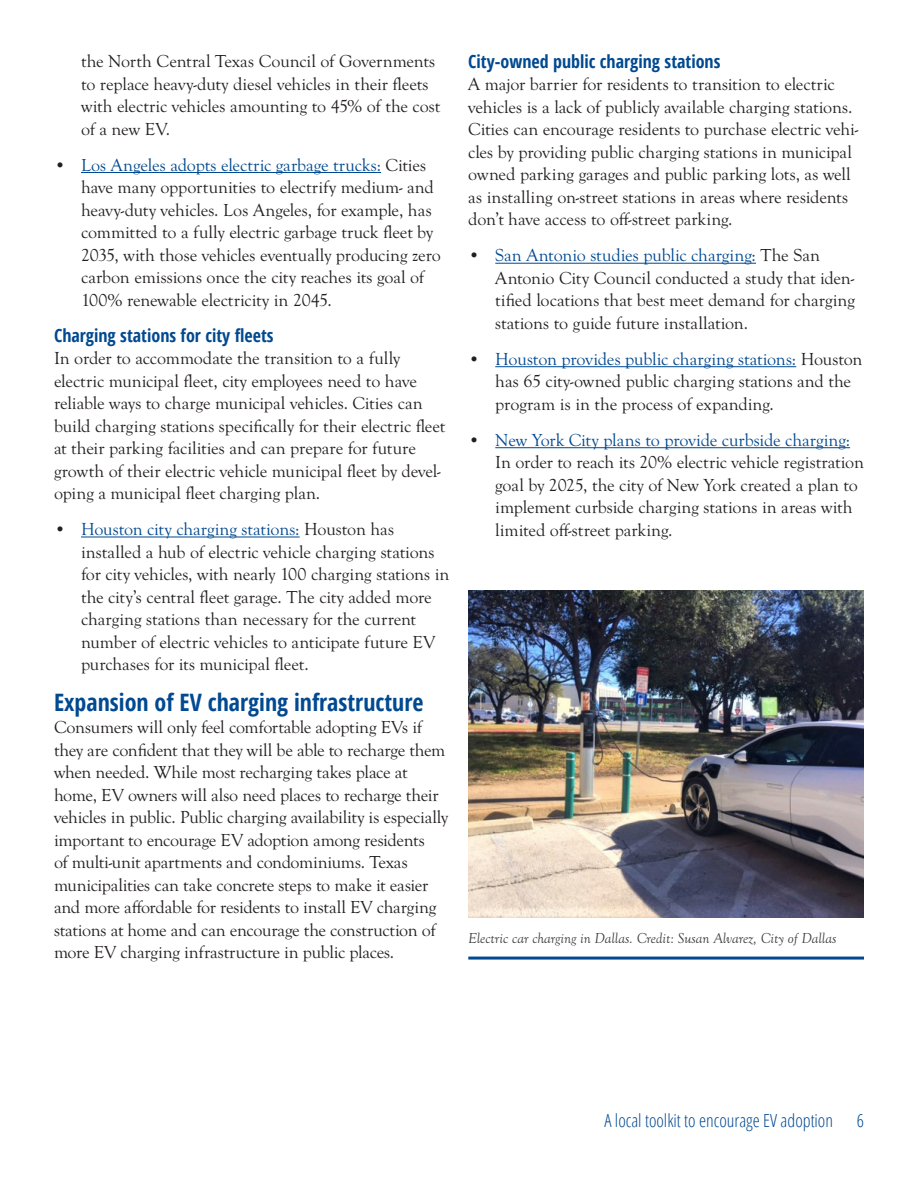
<style>
.page{position:relative;width:918px;height:1188px;background:#fff}
.page>*{position:absolute;margin:0;border:0;box-sizing:border-box;transform-origin:0 0}
.Subhead{font:700 condensed 24px "Open Sans";color:#014990}
.Body_text{font:18px/22.5px "Goudy Old Sty";letter-spacing:-.005em;color:#231f20}
.Third_Level_Subhead{font:700 condensed 18px "Open Sans";color:#014990}
.t1{font:300 condensed 18px "Open Sans";color:#014990}
.Caption_text{font:italic 15px "Goudy Old Sty";color:#3e3e3f}
.s1{color:#014990}
</style>
<div class="page">
<hr style="left:81px;top:172px;width:300px;height:1px;background:#014990">
<hr style="left:81px;top:537px;width:219px;height:1px;background:#014990">
<hr style="left:495px;top:263px;width:261px;height:1px;background:#014990">
<hr style="left:495px;top:366px;width:301px;height:1px;background:#014990">
<hr style="left:495px;top:447px;width:355px;height:1px;background:#014990">
<hr style="left:468px;top:957px;width:396px;height:3px;background:#014990">
<img style="left:468px;top:591px;width:396px;height:326px">
<p class="Body_text" style="left:81px;top:50px;width:361px">the North Central Texas Council of Governments to replace heavy-duty diesel vehicles in their fleets with electric vehicles amounting to 45% of the cost of a new EV.</p>
<p class="Body_text" style="left:81px;top:154px;width:361px;text-indent:-27px">• <span class="s1">Los Angeles adopts electric garbage trucks:</span> Cities have many opportunities to electrify medium- and heavy-duty vehicles. Los Angeles, for example, has committed to a fully electric garbage truck fleet by 2035, with those vehicles eventually producing zero carbon emissions once the city reaches its goal of 100% renewable electricity in 2045.</p>
<p class="Third_Level_Subhead" style="left:54px;top:322px;width:221px">Charging stations for city fleets</p>
<p class="Body_text" style="left:54px;top:347px;width:393px">In order to accommodate the transition to a fully electric municipal fleet, city employees need to have reliable ways to charge municipal vehicles. Cities can build charging stations specifically for their electric fleet at their parking facilities and can prepare for future growth of their electric vehicle municipal fleet by devel&shy;oping a municipal fleet charging plan.</p>
<p class="Body_text" style="left:81px;top:518px;width:370px;text-indent:-27px">• <span class="s1">Houston city charging stations:</span> Houston has installed a hub of electric vehicle charging stations for city vehicles, with nearly 100 charging stations in the city’s central fleet garage. The city added more charging stations than necessary for the current number of electric vehicles to anticipate future EV purchases for its municipal fleet.</p>
<p class="Subhead" style="left:54px;top:685px;width:371px">Expansion of EV charging infrastructure</p>
<p class="Body_text" style="left:54px;top:716px;width:396px">Consumers will only feel comfortable adopting EVs if they are confident that they will be able to recharge them when needed. While most recharging takes place at home, EV owners will also need places to recharge their vehicles in public. Public charging availability is especially important to encourage EV adoption among residents<br>of multi-unit apartments and condominiums. Texas municipalities can take concrete steps to make it easier and more affordable for residents to install EV charging stations at home and can encourage the construction of more EV charging infrastructure in public places.</p>
<p class="Third_Level_Subhead" style="left:468px;top:49px;width:254px">City-owned public charging stations</p>
<p class="Body_text" style="left:468px;top:74px;width:391px">A major barrier for residents to transition to electric vehicles is a lack of publicly available charging stations.<br>Cities can encourage residents to purchase electric vehi&shy;cles by providing public charging stations in municipal owned parking garages and public parking lots, as well as installing on-street stations in areas where residents don’t have access to off-street parking.</p>
<p class="Body_text" style="left:495px;top:245px;width:361px;text-indent:-27px">• <span class="s1">San Antonio studies public charging:</span> The San Antonio City Council conducted a study that iden&shy;tified locations that best meet demand for charging stations to guide future installation.</p>
<p class="Body_text" style="left:495px;top:348px;width:369px;text-indent:-27px">• <span class="s1">Houston provides public charging stations:</span> Houston has 65 city-owned public charging stations and the program is in the process of expanding.</p>
<p class="Body_text" style="left:495px;top:429px;width:370px;text-indent:-27px">• <span class="s1">New York City plans to provide curbside charging:<br></span>In order to reach its 20% electric vehicle registration goal by 2025, the city of New York created a plan to implement curbside charging stations in areas with limited off-street parking.</p>
<p class="Caption_text" style="left:468px;top:930px;width:370px">Electric car charging in Dallas. Credit: Susan Alvarez, City of Dallas</p>
<p class="t1" style="left:604px;top:1109px;width:230px">A local toolkit to encourage EV adoption</p>
<p class="t1" style="left:857px;top:1109px;width:9px">6</p>
</div>
